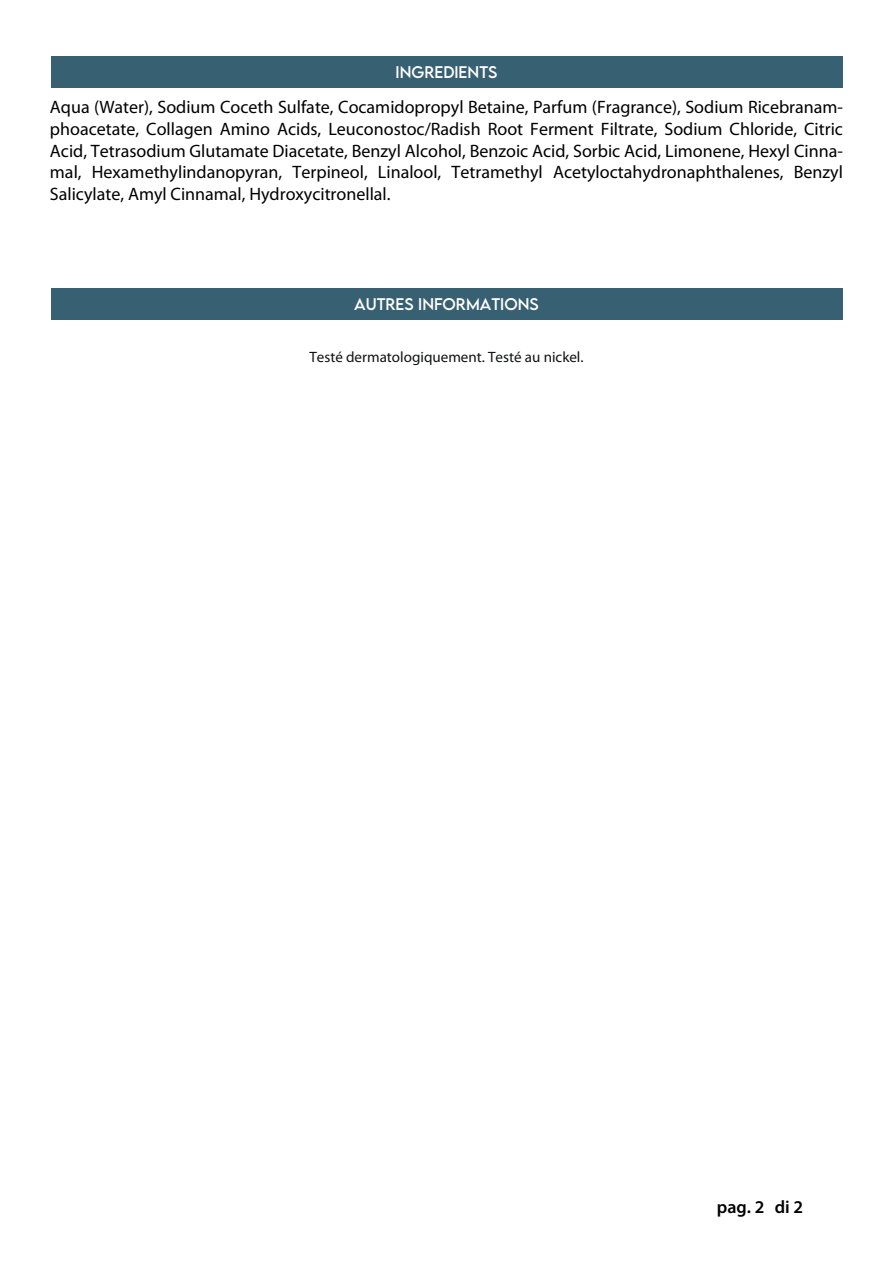
<style>
.page{position:relative;width:893px;height:1263px;background:#fff}
.page>*{position:absolute;margin:0;border:0;box-sizing:border-box;transform-origin:0 0}
.t1{font:18px/21.6px "Myriad Pro";color:#000001;text-align:justify}
.t2{font:600 18px "Myriad Pro";color:#000001}
.t3{font:15px "Myriad Pro";color:#111314}
.t4{font:15px "LEMONMILK";color:#fff}
</style>
<div class="page">
<div style="left:51px;top:57px;width:791px;height:31px;background:#386073"></div>
<div style="left:51px;top:289px;width:791px;height:31px;background:#386073"></div>
<p class="t4" style="left:395px;top:62px;width:103px">INGREDIENTS</p>
<p class="t1" style="left:50px;top:96px;width:794px">Aqua (Water), Sodium Coceth Sulfate, Cocamidopropyl Betaine, Parfum (Fragrance), Sodium Ricebranam&shy;phoacetate, Collagen Amino Acids, Leuconostoc/Radish Root Ferment Filtrate, Sodium Chloride, Citric Acid, Tetrasodium Glutamate Diacetate, Benzyl Alcohol, Benzoic Acid, Sorbic Acid, Limonene, Hexyl Cinna&shy;mal, Hexamethylindanopyran, Terpineol, Linalool, Tetramethyl Acetyloctahydronaphthalenes, Benzyl Salicylate, Amyl Cinnamal, Hydroxycitronellal.</p>
<p class="t4" style="left:354px;top:294px;width:186px">AUTRES INFORMATIONS</p>
<p class="t3" style="left:309px;top:348px;width:276px">Testé dermatologiquement. Testé au nickel.</p>
<p class="t2" style="left:717px;top:1196px;width:88px">pag. 2 di 2</p>
</div>
